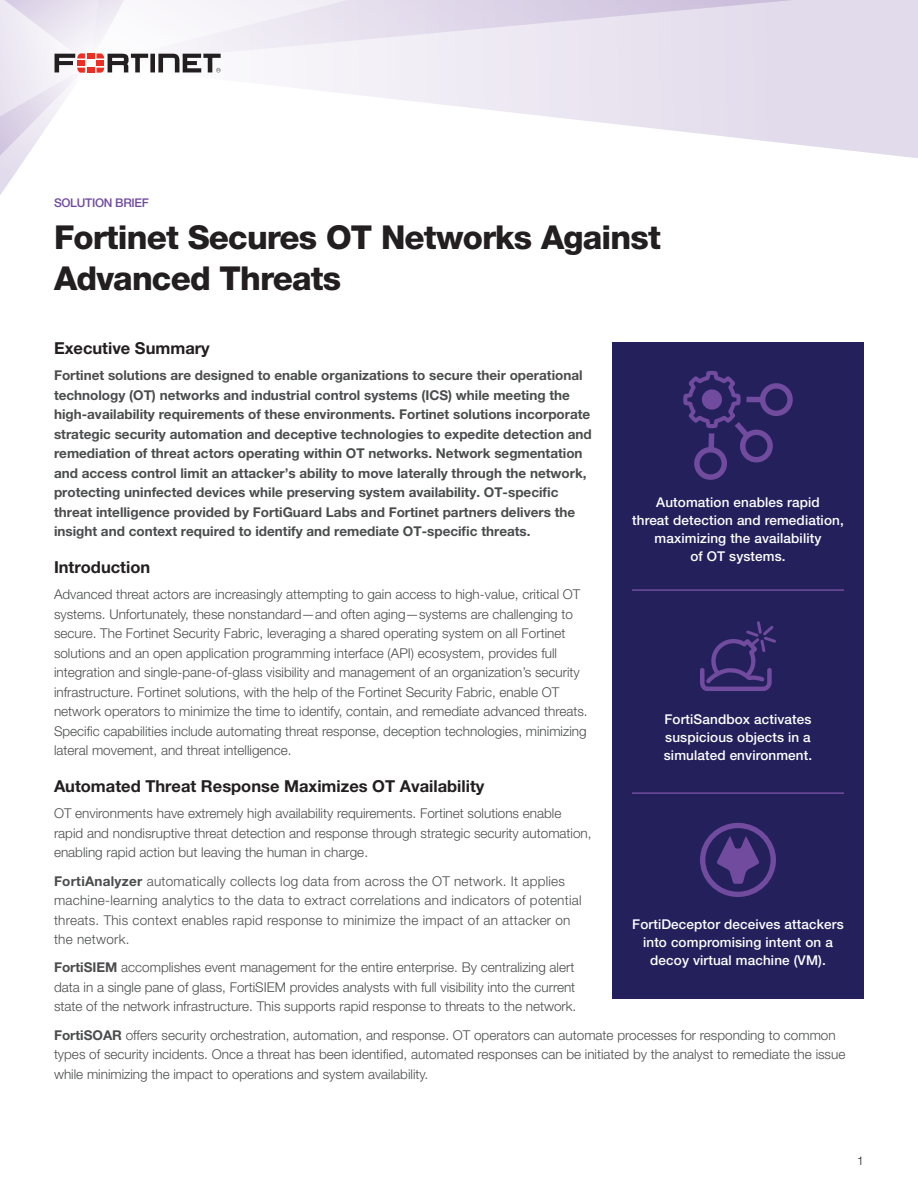
<style>
.page{position:relative;width:918px;height:1188px;background:#fff}
.page>*{position:absolute;margin:0;border:0;box-sizing:border-box;transform-origin:0 0}
.t1{font:800 33px/40.5px "Helvetica Neue LT Pro";letter-spacing:-.025em;color:#231f20}
.t2{font:700 16.5px "Helvetica Neue LT Pro";color:#231f20}
.t3{font:300 13.5px/19.5px "Helvetica Neue LT Pro";color:#4b4c4d}
.t4{font:700 13.5px/19.5px "Helvetica Neue LT Pro";color:#4b4c4d}
.t5{font:300 13.5px/19.5px "Helvetica Neue LT Pro";letter-spacing:.02em;color:#4b4c4d}
.t6{font:500 13.5px/18px "Helvetica Neue LT Pro";letter-spacing:.01em;color:#fff;text-align:center}
.t7{font:500 12px "Helvetica Neue LT Pro";letter-spacing:-.025em;color:#704b9e}
.t8{font:300 12px "Helvetica Neue LT Pro";color:#231f20}
.s1{font-weight:700}
</style>
<div class="page">
<svg style="left:291px;top:65px;width:627px;height:93px"></svg>
<svg style="left:221px;top:0;width:697px;height:65px;background:#e6e0ee"></svg>
<svg style="left:0;top:0;width:221px;height:195px"></svg>
<div style="left:612px;top:342px;width:252px;height:657px;background:#24205c"></div>
<svg style="left:683px;top:371px;width:110px;height:109px"></svg>
<hr style="left:632px;top:589px;width:212px;height:2px;background:#704b9e">
<hr style="left:632px;top:792px;width:212px;height:2px;background:#704b9e">
<svg style="left:700px;top:621px;width:76px;height:70px"></svg>
<svg style="left:700px;top:823px;width:76px;height:74px"></svg>
<p class="t7" style="left:54px;top:196px;width:97px">SOLUTION BRIEF</p>
<h1 class="t1" style="left:54px;top:217px;width:608px">Fortinet Secures OT Networks Against<br>Advanced Threats</h1>
<p class="t2" style="left:54px;top:338px;width:157px">Executive Summary</p>
<p class="t4" style="left:54px;top:366px;width:539px">Fortinet solutions are designed to enable organizations to secure their operational technology (OT) networks and industrial control systems (ICS) while meeting the high-availability requirements of these environments. Fortinet solutions incorporate strategic security automation and deceptive technologies to expedite detection and remediation of threat actors operating within OT networks. Network segmentation and access control limit an attacker’s ability to move laterally through the network, protecting uninfected devices while preserving system availability. OT-specific threat intelligence provided by FortiGuard Labs and Fortinet partners delivers the insight and context required to identify and remediate OT-specific threats.</p>
<p class="t2" style="left:54px;top:557px;width:98px">Introduction</p>
<p class="t3" style="left:54px;top:584px;width:535px">Advanced threat actors are increasingly attempting to gain access to high-value, critical OT systems. Unfortunately, these nonstandard—and often aging—systems are challenging to secure. The Fortinet Security Fabric, leveraging a shared operating system on all Fortinet solutions and an open application programming interface (API) ecosystem, provides full integration and single-pane-of-glass visibility and management of an organization’s security infrastructure. Fortinet solutions, with the help of the Fortinet Security Fabric, enable OT network operators to minimize the time to identify, contain, and remediate advanced threats.<br>Specific capabilities include automating threat response, deception technologies, minimizing lateral movement, and threat intelligence.</p>
<p class="t2" style="left:54px;top:776px;width:432px">Automated Threat Response Maximizes OT Availability</p>
<p class="t3" style="left:54px;top:803px;width:539px">OT environments have extremely high availability requirements. Fortinet solutions enable rapid and nondisruptive threat detection and response through strategic security automation, enabling rapid action but leaving the human in charge.</p>
<p class="t5" style="left:54px;top:871px;width:529px"><span class="s1">FortiAnalyzer</span> automatically collects log data from across the OT network. It applies machine-learning analytics to the data to extract correlations and indicators of potential threats. This context enables rapid response to minimize the impact of an attacker on the network.</p>
<p class="t3" style="left:54px;top:958px;width:524px"><span class="s1">FortiSIEM</span> accomplishes event management for the entire enterprise. By centralizing alert data in a single pane of glass, FortiSIEM provides analysts with full visibility into the current state of the network infrastructure. This supports rapid response to threats to the network.</p>
<p class="t3" style="left:54px;top:1025px;width:793px"><span class="s1">FortiSOAR</span> offers security orchestration, automation, and response. OT operators can automate processes for responding to common types of security incidents. Once a threat has been identified, automated responses can be initiated by the analyst to remediate the issue while minimizing the impact to operations and system availability.</p>
<p class="t6" style="left:632px;top:493px;width:213px">Automation enables rapid<br>threat detection and remediation, maximizing the availability<br>of OT systems.</p>
<p class="t6" style="left:664px;top:710px;width:150px;text-align:justify">FortiSandbox activates suspicious objects in a simulated environment.</p>
<p class="t6" style="left:632px;top:916px;width:213px">FortiDeceptor deceives attackers into compromising intent on a decoy virtual machine (VM).</p>
<p class="t8" style="left:857px;top:1154px;width:8px">1</p>
</div>
